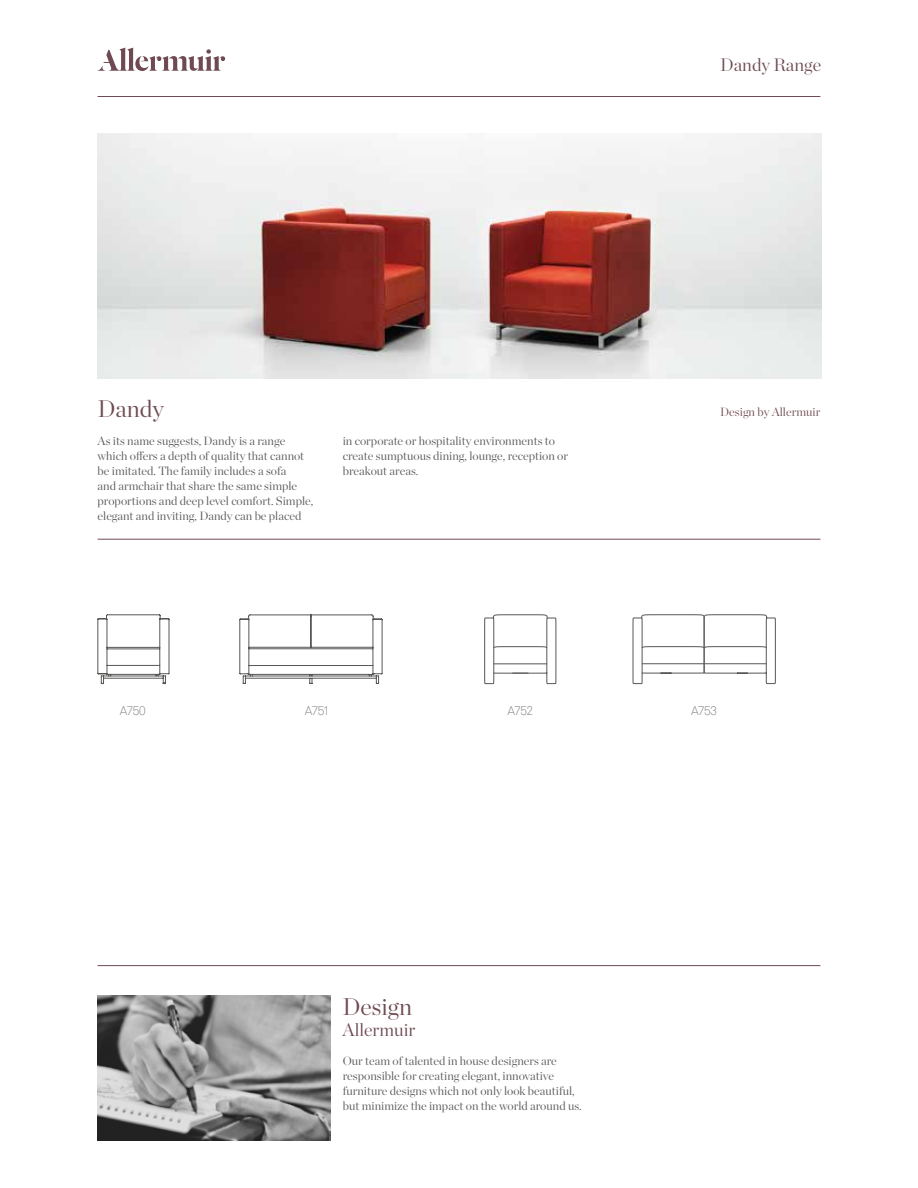
<style>
.page{position:relative;width:918px;height:1188px;background:#fff}
.page>*{position:absolute;margin:0;border:0;box-sizing:border-box;transform-origin:0 0}
.t1{font:300 24px "Chronicle Display";color:#6f4a52}
.t2{font:300 18px "Chronicle Display";color:#6f4a52}
.t3{font:300 12.6px "Akkurat";letter-spacing:-.085em;color:#878787}
.t4{font:300 12px/15px "Chronicle Display";color:#575756}
.t5{font:300 12px "Chronicle Display";color:#6f4a52}
</style>
<div class="page">
<img style="left:98px;top:133px;width:723px;height:246px">
<svg style="left:98px;top:48px;width:127px;height:23px"></svg>
<hr style="left:98px;top:96px;width:722px;height:1px;background:#6f4a52">
<hr style="left:98px;top:539px;width:722px;height:1px;background:#6f4a52">
<hr style="left:98px;top:965px;width:722px;height:1px;background:#6f4a52">
<svg style="left:97px;top:614px;width:72px;height:70px"></svg>
<svg style="left:239px;top:614px;width:144px;height:70px"></svg>
<svg style="left:484px;top:614px;width:72px;height:71px"></svg>
<svg style="left:633px;top:614px;width:143px;height:71px"></svg>
<img style="left:98px;top:996px;width:232px;height:144px">
<h1 class="t1" style="left:98px;top:390px;width:68px">Dandy</h1>
<p class="t4" style="left:98px;top:432px;width:217px">As its name suggests, Dandy is a range which offers a depth of quality that cannot be imitated. The family includes a sofa<br>and armchair that share the same simple proportions and deep level comfort. Simple, elegant and inviting, Dandy can be placed</p>
<p class="t4" style="left:343px;top:432px;width:227px">in corporate or hospitality environments to create sumptuous dining, lounge, reception or breakout areas.</p>
<h2 class="t2" style="left:720px;top:51px;width:102px">Dandy Range</h2>
<p class="t5" style="left:720px;top:403px;width:102px">Design by Allermuir</p>
<p class="t3" style="left:120px;top:703px;width:28px">A750</p>
<p class="t3" style="left:305px;top:703px;width:27px">A751</p>
<p class="t3" style="left:507px;top:703px;width:27px">A752</p>
<p class="t3" style="left:691px;top:703px;width:28px">A753</p>
<h1 class="t1" style="left:342px;top:988px;width:71px">Design</h1>
<h2 class="t2" style="left:342px;top:1016px;width:75px">Allermuir</h2>
<p class="t4" style="left:343px;top:1053px;width:240px">Our team of talented in house designers are responsible for creating elegant, innovative furniture designs which not only look beautiful, but minimize the impact on the world around us.</p>
</div>
